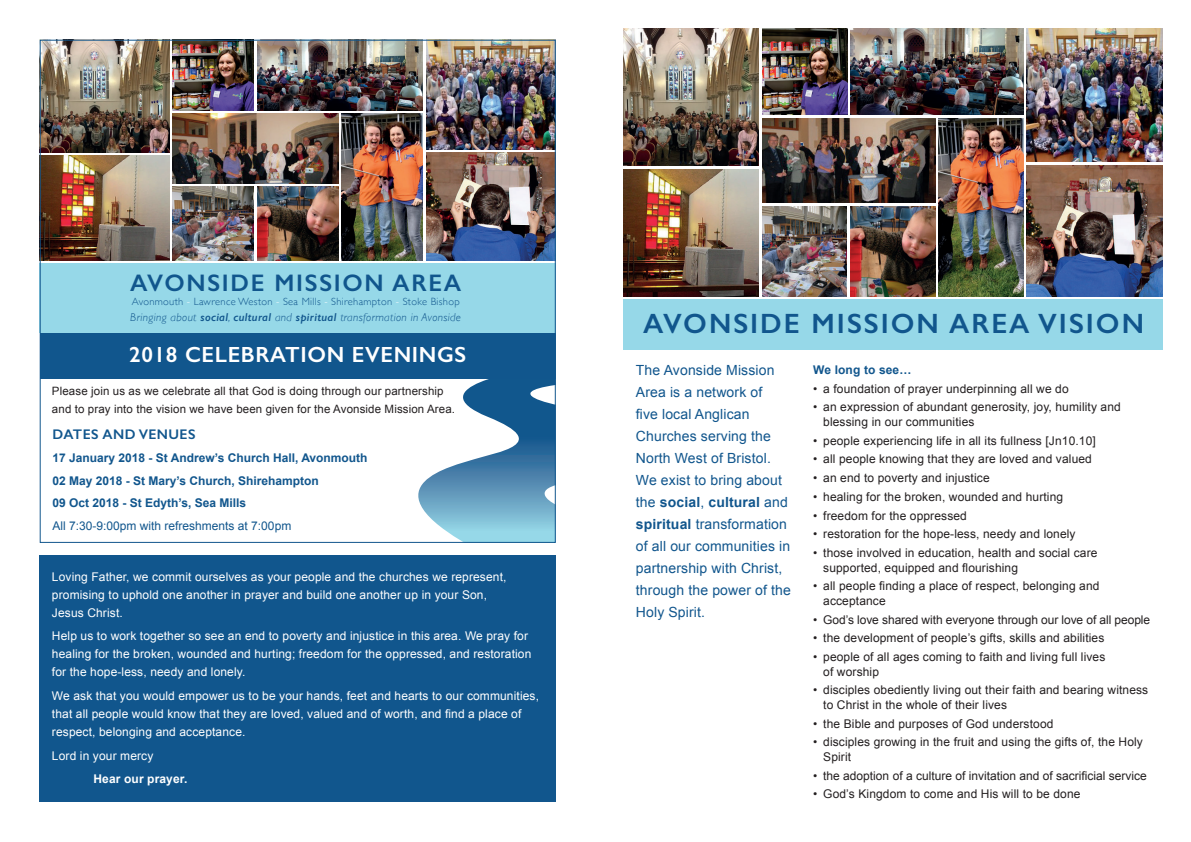
<style>
.page{position:relative;width:1191px;height:842px;background:#fff}
.page>*{position:absolute;margin:0;border:0;box-sizing:border-box;transform-origin:0 0}
.t1{font:600 28px "Gill Sans";letter-spacing:.07em;color:#11568d}
.t2{font:600 24px "Gill Sans";letter-spacing:.07em;color:#11568d}
.t3{font:600 22px "Gill Sans";letter-spacing:.03em;color:#fff}
.t4{font:14px/22px "Arial";letter-spacing:.01em;color:#11568d}
.t5{font:600 14px "Gill Sans";letter-spacing:.03em;color:#11568d}
.t6{font:12px/14.5px "Arial";letter-spacing:.01em;color:#231f20}
.t7{font:12px/18px "Arial";letter-spacing:.01em;color:#fff}
.t8{font:700 12px/22.7px "Arial";color:#11568d}
.t9{font:12px "Arial";color:#11568d}
.t10{font:700 12px "Arial";letter-spacing:.01em;color:#fff}
.t11{font:11.5px/18px "Arial";letter-spacing:.01em;color:#231f20}
.t12{font:italic 300 11.5px "Gill Sans";letter-spacing:.03em;color:#11568d}
.t13{font:300 10.5px "Gill Sans";letter-spacing:.03em;color:#11568d}
.s1{color:#fff}
.s2{font-weight:600}
.s3{font-weight:700}
</style>
<div class="page">
<svg style="left:367px;top:378px;width:187px;height:178px"></svg>
<div style="left:452px;top:543px;width:111px;height:13px;background:#fff"></div>
<div style="left:623px;top:299px;width:539px;height:51px;background:#96d8e8"></div>
<img style="left:623px;top:169px;width:136px;height:127px">
<img style="left:623px;top:28px;width:136px;height:138px">
<img style="left:762px;top:206px;width:85px;height:90px">
<img style="left:762px;top:28px;width:85px;height:86px">
<img style="left:1026px;top:28px;width:136px;height:134px">
<img style="left:850px;top:28px;width:173px;height:86px">
<img style="left:938px;top:118px;width:85px;height:178px">
<img style="left:1026px;top:165px;width:136px;height:131px">
<img style="left:762px;top:118px;width:173px;height:85px">
<img style="left:850px;top:206px;width:85px;height:90px">
<div style="left:40px;top:333px;width:516px;height:45px;background:#11568d"></div>
<div style="left:40px;top:263px;width:516px;height:70px;background:#96d8e8"></div>
<img style="left:42px;top:156px;width:127px;height:104px">
<img style="left:42px;top:42px;width:127px;height:111px">
<img style="left:173px;top:187px;width:81px;height:73px">
<img style="left:173px;top:42px;width:81px;height:69px">
<img style="left:426px;top:42px;width:128px;height:108px">
<img style="left:257px;top:42px;width:165px;height:69px">
<img style="left:342px;top:114px;width:80px;height:146px">
<img style="left:426px;top:153px;width:128px;height:107px">
<img style="left:173px;top:114px;width:165px;height:70px">
<img style="left:257px;top:187px;width:81px;height:73px">
<div style="left:40px;top:556px;width:516px;height:246px;background:#11568d"></div>
<h2 class="t2" style="left:130px;top:269px;width:333px">AVONSIDE MISSION AREA</h2>
<p class="t13" style="left:132px;top:293px;width:329px">Avonmouth <span class="s1">-</span> Lawrence Weston <span class="s1">-</span> Sea Mills <span class="s1">-</span> Shirehampton <span class="s1">-</span> Stoke Bishop</p>
<p class="t12" style="left:130px;top:311px;width:332px">Bringing about <span class="s2">social</span>, <span class="s2">cultural</span> and <span class="s2">spiritual</span> transformation in Avonside</p>
<h3 class="t3" style="left:129px;top:341px;width:339px">2018 CELEBRATION EVENINGS</h3>
<p class="t11" style="left:52px;top:382px;width:404px">Please join us as we celebrate all that God is doing through our partnership and to pray into the vision we have been given for the Avonside Mission Area.</p>
<p class="t5" style="left:52px;top:426px;width:144px">DATES AND VENUES</p>
<p class="t8" style="left:52px;top:447px;width:316px">17 January 2018 - St Andrew’s Church Hall, Avonmouth<br>02 May 2018 - St Mary’s Church, Shirehampton<br>09 Oct 2018 - St Edyth’s, Sea Mills</p>
<p class="t9" style="left:52px;top:518px;width:240px">All 7:30-9:00pm with refreshments at 7:00pm</p>
<p class="t7" style="left:52px;top:567px;width:456px">Loving Father, we commit ourselves as your people and the churches we represent, promising to uphold one another in prayer and build one another up in your Son,<br>Jesus Christ.</p>
<p class="t7" style="left:52px;top:627px;width:481px">Help us to work together so see an end to poverty and injustice in this area. We pray for healing for the broken, wounded and hurting; freedom for the oppressed, and restoration for the hope-less, needy and lonely.</p>
<p class="t7" style="left:52px;top:687px;width:488px">We ask that you would empower us to be your hands, feet and hearts to our communities, that all people would know that they are loved, valued and of worth, and find a place of respect, belonging and acceptance.</p>
<p class="t7" style="left:52px;top:746px;width:103px">Lord in your mercy</p>
<p class="t10" style="left:93px;top:771px;width:95px">Hear our prayer.</p>
<h1 class="t1" style="left:643px;top:307px;width:502px">AVONSIDE MISSION AREA VISION</h1>
<p class="t4" style="left:636px;top:359px;width:156px">The Avonside Mission<br>Area is a network of<br>five local Anglican<br>Churches serving the<br>North West of Bristol.<br>We exist to bring about the <span class="s3">social</span>, <span class="s3">cultural</span> and <span class="s3">spiritual</span> transformation of all our communities in partnership with Christ, through the power of the<br>Holy Spirit.</p>
<p class="t8" style="left:813px;top:358px;width:100px">We long to see…</p>
<p class="t6" style="left:813px;top:381px;width:257px">• a foundation of prayer underpinning all we do</p>
<p class="t6" style="left:823px;top:400px;width:299px;text-indent:-10px">• an expression of abundant generosity, joy, humility and blessing in our communities</p>
<p class="t6" style="left:813px;top:433px;width:284px">• people experiencing life in all its fullness [Jn10.10]</p>
<p class="t6" style="left:813px;top:452px;width:280px">• all people knowing that they are loved and valued</p>
<p class="t6" style="left:813px;top:471px;width:178px">• an end to poverty and injustice</p>
<p class="t6" style="left:813px;top:489px;width:251px">• healing for the broken, wounded and hurting</p>
<p class="t6" style="left:813px;top:508px;width:155px">• freedom for the oppressed</p>
<p class="t6" style="left:813px;top:527px;width:264px">• restoration for the hope-less, needy and lonely</p>
<p class="t6" style="left:823px;top:546px;width:276px;text-indent:-10px">• those involved in education, health and social care supported, equipped and flourishing</p>
<p class="t6" style="left:823px;top:579px;width:278px;text-indent:-10px">• all people finding a place of respect, belonging and acceptance</p>
<p class="t6" style="left:813px;top:612px;width:338px">• God’s love shared with everyone through our love of all people</p>
<p class="t6" style="left:813px;top:631px;width:293px">• the development of people’s gifts, skills and abilities</p>
<p class="t6" style="left:823px;top:650px;width:284px;text-indent:-10px">• people of all ages coming to faith and living full lives of worship</p>
<p class="t6" style="left:823px;top:683px;width:326px;text-indent:-10px">• disciples obediently living out their faith and bearing witness to Christ in the whole of their lives</p>
<p class="t6" style="left:813px;top:716px;width:242px">• the Bible and purposes of God understood</p>
<p class="t6" style="left:823px;top:735px;width:321px;text-indent:-10px">• disciples growing in the fruit and using the gifts of, the Holy<br>Spirit</p>
<p class="t6" style="left:813px;top:768px;width:335px">• the adoption of a culture of invitation and of sacrificial service</p>
<p class="t6" style="left:813px;top:787px;width:269px">• God’s Kingdom to come and His will to be done</p>
</div>
